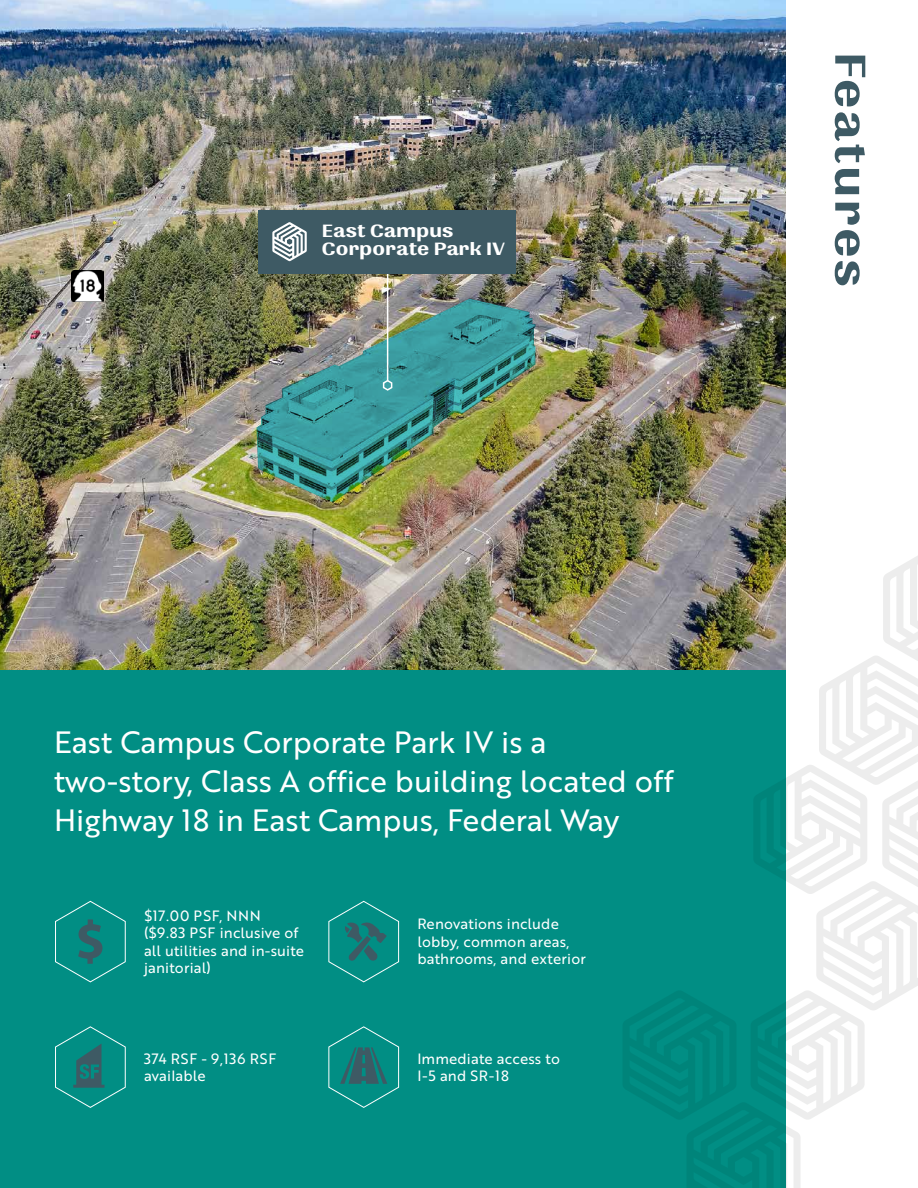
<style>
.page{position:relative;width:918px;height:1188px;background:#fff}
.page>*{position:absolute;margin:0;border:0;box-sizing:border-box;transform-origin:0 0}
.t1{font:500 51px "Quilon";letter-spacing:.04em;color:#3e5a64}
.t2{font:30px/39px "Brother 1816 Regular";color:#fff}
.t3{font:500 21px/18px "Quilon";color:#fff}
.t4{font:14.55px/17.4px "Brother 1816 Regular";letter-spacing:.01em;color:#fff}
</style>
<div class="page">
<div style="left:0;top:670px;width:786px;height:518px;background:#018e84"></div>
<img style="left:0;top:0;width:786px;height:670px">
<svg style="left:623px;top:543px;width:295px;height:645px"></svg>
<img style="left:256px;top:298px;width:280px;height:204px">
<svg style="left:55px;top:900px;width:71px;height:83px"></svg>
<svg style="left:328px;top:900px;width:72px;height:83px"></svg>
<svg style="left:328px;top:1026px;width:72px;height:82px"></svg>
<svg style="left:55px;top:1026px;width:71px;height:82px"></svg>
<svg style="left:382px;top:379px;width:12px;height:13px"></svg>
<hr style="left:387px;top:265px;width:1px;height:116px;background:#fff">
<div style="left:259px;top:210px;width:257px;height:63px;background:#3e5a64"></div>
<svg style="left:272px;top:222px;width:35px;height:39px"></svg>
<img style="left:72px;top:270px;width:31px;height:32px">
<h3 class="t3" style="left:322px;top:222px;width:185px">East Campus<br>Corporate Park IV</h3>
<h1 class="t1" style="left:877px;top:52px;width:236px;rotate:90deg">Features</h1>
<h2 class="t2" style="left:54px;top:721px;width:621px">East Campus Corporate Park IV is a two-story, Class A office building located off<br>Highway 18 in East Campus, Federal Way</h2>
<p class="t4" style="left:144px;top:906px;width:162px">$17.00 PSF, NNN ($9.83 PSF inclusive of all utilities and in-suite janitorial)</p>
<p class="t4" style="left:417px;top:915px;width:170px">Renovations include lobby, common areas, bathrooms, and exterior</p>
<p class="t4" style="left:144px;top:1049px;width:134px">374 RSF - 9,136 RSF available</p>
<p class="t4" style="left:417px;top:1049px;width:144px">Immediate access to<br>I-5 and SR-18</p>
</div>
